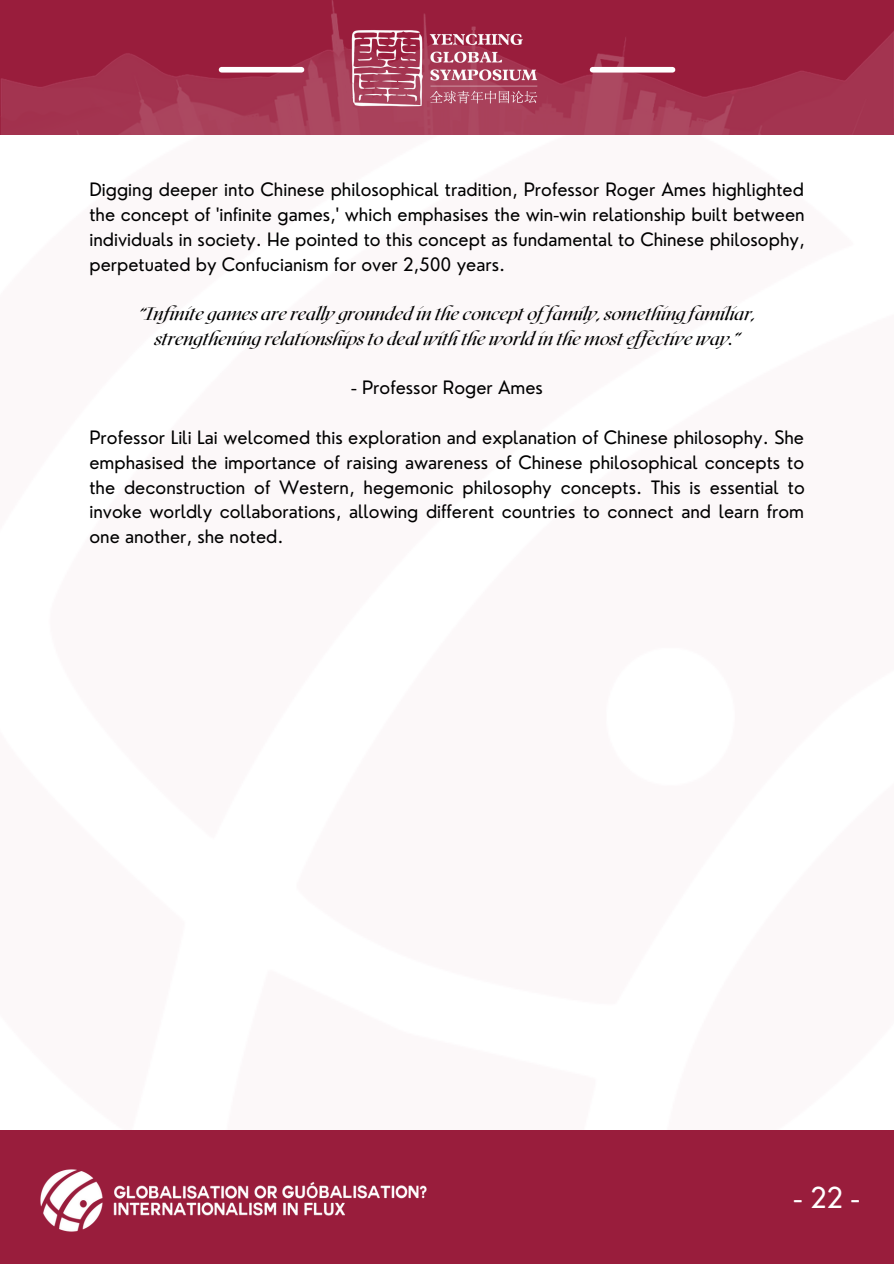
<style>
.page{position:relative;width:894px;height:1264px;background:#fff}
.page>*{position:absolute;margin:0;border:0;box-sizing:border-box;transform-origin:0 0}
.t1{font:28.05px "Nourd";color:#fff}
.t2{font:18px/24.8px "Nourd";color:#000;text-align:justify}
.t3{font:italic 18px/24.8px "Roxborough CF";color:#000;text-align:center}
</style>
<div class="page">
<div style="left:0;top:1130px;width:893px;height:133px;background:#991d3c"></div>
<img style="left:0;top:0;width:893px;height:134px">
<img style="left:347px;top:21px;width:200px;height:91px">
<img style="left:40px;top:1169px;width:387px;height:63px">
<div style="left:592px;top:67px;width:80px;height:6px;background:#fff"></div>
<div style="left:221px;top:67px;width:80px;height:6px;background:#fff"></div>
<p class="t2" style="left:89px;top:177px;width:716px">Digging deeper into Chinese philosophical tradition, Professor Roger Ames highlighted the concept of 'infinite games,' which emphasises the win-win relationship built between individuals in society. He pointed to this concept as fundamental to Chinese philosophy, perpetuated by Confucianism for over 2,500 years.</p>
<p class="t3" style="left:139px;top:300px;width:618px">“Infinite games are really grounded in the concept offamily, something familiar, strengthening relationships to deal with the world in the most efective way.”</p>
<p class="t2" style="left:351px;top:375px;width:193px">- Professor Roger Ames</p>
<p class="t2" style="left:89px;top:425px;width:716px">Professor Lili Lai welcomed this exploration and explanation of Chinese philosophy. She emphasised the importance of raising awareness of Chinese philosophical concepts to the deconstruction of Western, hegemonic philosophy concepts. This is essential to invoke worldly collaborations, allowing different countries to connect and learn from one another, she noted.</p>
<h1 class="t1" style="left:793px;top:1179px;width:68px">-22-</h1>
</div>
